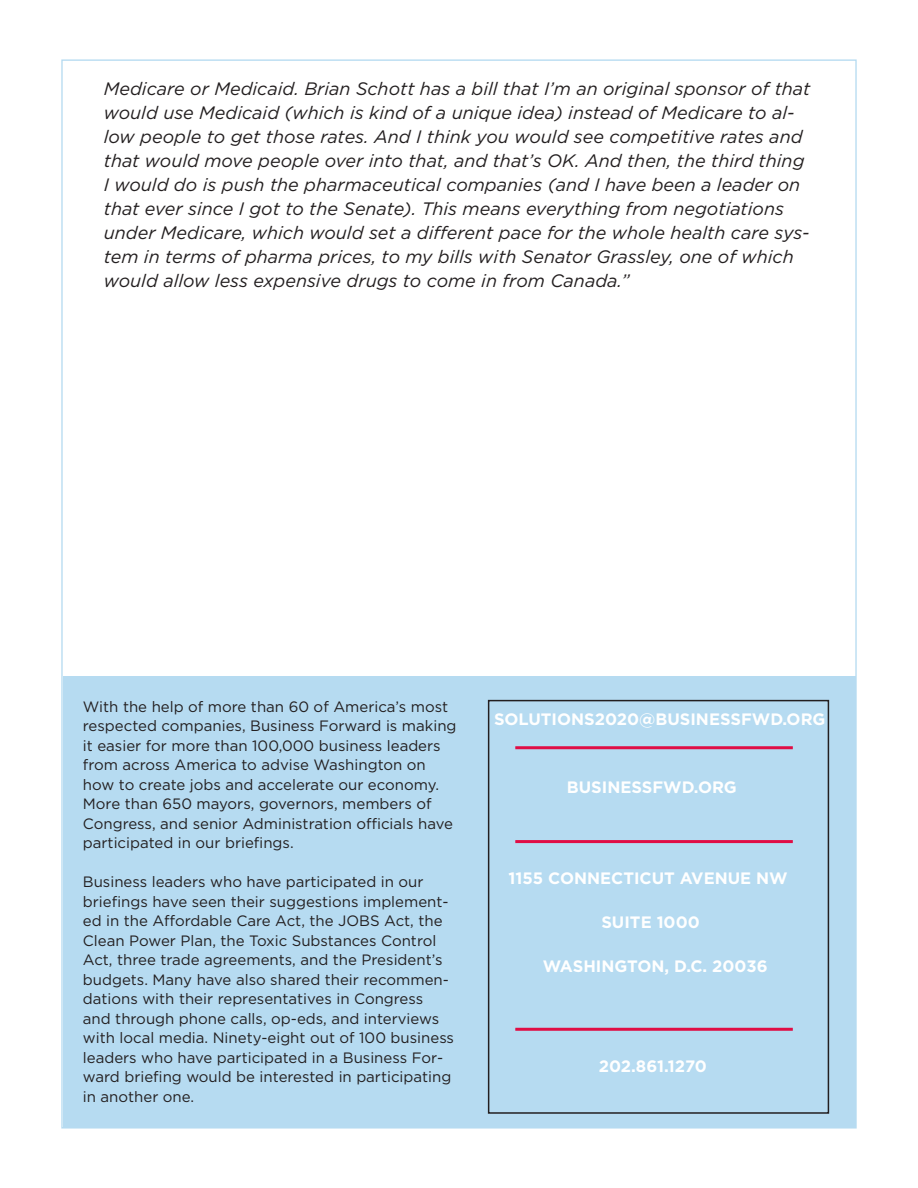
<style>
.page{position:relative;width:918px;height:1188px;background:#fff}
.page>*{position:absolute;margin:0;border:0;box-sizing:border-box;transform-origin:0 0}
.t1{font:italic 18px/24px "Gotham";color:#231f20}
.t2{font:700 16.5px "Gotham";color:#fff}
.t3{font:15px/19.5px "Gotham";color:#231f20}
</style>
<div class="page">
<div style="left:63px;top:676px;width:792px;height:452px;background:#b6dbf1"></div>
<hr style="left:515px;top:746px;width:278px;height:3px;background:#e00d45">
<hr style="left:515px;top:840px;width:278px;height:3px;background:#e00d45">
<hr style="left:515px;top:1028px;width:278px;height:3px;background:#e00d45">
<div style="left:488px;top:700px;width:341px;height:414px;border:2px solid #231f20"></div>
<p class="t1" style="left:104px;top:77px;width:708px">Medicare or Medicaid. Brian Schott has a bill that I’m an original sponsor of that would use Medicaid (which is kind of a unique idea) instead of Medicare to al&shy;low people to get those rates. And I think you would see competitive rates and that would move people over into that, and that’s OK. And then, the third thing I would do is push the pharmaceutical companies (and I have been a leader on that ever since I got to the Senate). This means everything from negotiations under Medicare, which would set a different pace for the whole health care sys&shy;tem in terms of pharma prices, to my bills with Senator Grassley, one of which would allow less expensive drugs to come in from Canada.”</p>
<p class="t3" style="left:83px;top:696px;width:375px">With the help of more than 60 of America’s most respected companies, Business Forward is making it easier for more than 100,000 business leaders from across America to advise Washington on how to create jobs and accelerate our economy.<br>More than 650 mayors, governors, members of Congress, and senior Administration officials have participated in our briefings.</p>
<p class="t3" style="left:83px;top:872px;width:373px">Business leaders who have participated in our briefings have seen their suggestions implement&shy;ed in the Affordable Care Act, the JOBS Act, the Clean Power Plan, the Toxic Substances Control Act, three trade agreements, and the President’s budgets. Many have also shared their recommen&shy;dations with their representatives in Congress and through phone calls, op-eds, and interviews with local media. Ninety-eight out of 100 business leaders who have participated in a Business For&shy;ward briefing would be interested in participating in another one.</p>
<p class="t2" style="left:494px;top:708px;width:333px">SOLUTIONS2020@BUSINESSFWD.ORG</p>
<p class="t2" style="left:567px;top:776px;width:172px">BUSINESSFWD.ORG</p>
<p class="t2" style="left:509px;top:867px;width:281px">1155 CONNECTICUT AVENUE NW</p>
<p class="t2" style="left:601px;top:911px;width:100px">SUITE 1000</p>
<p class="t2" style="left:543px;top:955px;width:226px">WASHINGTON, D.C. 20036</p>
<p class="t2" style="left:599px;top:1055px;width:110px">202.861.1270</p>
</div>
